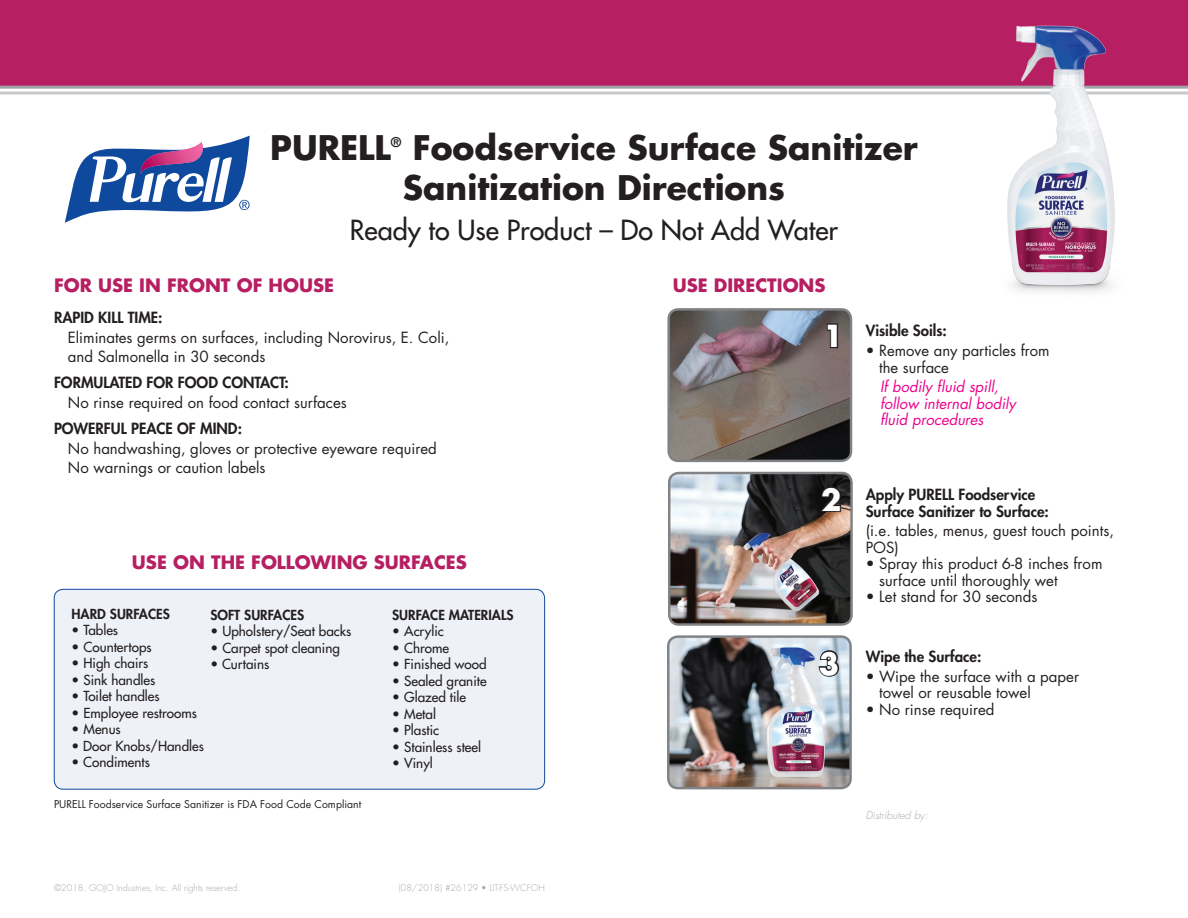
<style>
.page{position:relative;width:1188px;height:918px;background:#fff}
.page>*{position:absolute;margin:0;border:0;box-sizing:border-box;transform-origin:0 0}
.t1{font:700 33px/39.6px "Futura Std";color:#231f20}
.t2{font:700 29.55px "Futura Std";color:#fff}
.t3{font:500 27px "Futura Std";color:#231f20}
.t4{font:700 18px "Futura Std";color:#b61f62}
.t5{font:15px/16.5px "Futura Std";color:#231f20}
.t6{font:800 15px/16.5px "Futura Std";color:#231f20}
.t7{font:italic 15px/16.5px "Futura Std";color:#ed028c}
.t8{font:500 13.5px "Futura Std";color:#231f20}
.t9{font:800 13.5px "Futura Std";color:#231f20}
.t10{font:700 13.05px "Futura Std";color:#231f20}
.t11{font:10.5px "Futura Std";color:#231f20}
.t12{font:italic 300 10.5px "Futura Std";color:#a8a9ad}
.t13{font:300 9px "Futura Std";color:#a8a9ad}
</style>
<div class="page">
<div style="left:0;top:0;width:1188px;height:86px;background:#b61f62"></div>
<hr style="left:0;top:86px;width:1188px;height:3px;background:#a1a3a6">
<hr style="left:0;top:92px;width:1188px;height:2px;background:#c7c8ca">
<img style="left:670px;top:309px;width:181px;height:152px">
<div style="left:667px;top:308px;width:185px;height:154px;border:2px solid #808285;border-radius:10px"></div>
<svg style="left:825px;top:322px;width:14px;height:27px"></svg>
<img style="left:668px;top:638px;width:183px;height:150px">
<div style="left:667px;top:635px;width:185px;height:154px;border:2px solid #808285;border-radius:10px"></div>
<svg style="left:817px;top:649px;width:23px;height:29px"></svg>
<img style="left:986px;top:25px;width:152px;height:267px">
<svg style="left:65px;top:136px;width:185px;height:87px"></svg>
<img style="left:669px;top:473px;width:181px;height:150px">
<div style="left:668px;top:472px;width:185px;height:154px;border:2px solid #808285;border-radius:10px"></div>
<svg style="left:816px;top:485px;width:26px;height:29px"></svg>
<div style="left:54px;top:589px;width:491px;height:200px;background:#eff1f8;border-radius:9px"></div>
<div style="left:54px;top:589px;width:491px;height:200px;border:1px solid #0f499d;border-radius:9px"></div>
<h1 class="t1" style="left:270px;top:127px;width:122px">PURELL</h1>
<p class="t10" style="left:391px;top:133px;width:12px">®</p>
<h1 class="t1" style="left:403px;top:127px;width:516px;text-indent:10px">Foodservice Surface Sanitizer<br>Sanitization Directions</h1>
<h3 class="t3" style="left:350px;top:213px;width:490px">Ready to Use Product – Do Not Add Water</h3>
<p class="t4" style="left:54px;top:274px;width:282px">FOR USE IN FRONT OF HOUSE</p>
<p class="t6" style="left:54px;top:309px;width:110px">RAPID KILL TIME:</p>
<p class="t5" style="left:68px;top:327px;width:383px;line-height:19.5px">Eliminates germs on surfaces, including Norovirus, E. Coli, and Salmonella in 30 seconds</p>
<p class="t6" style="left:54px;top:374px;width:236px">FORMULATED FOR FOOD CONTACT:</p>
<p class="t5" style="left:68px;top:394px;width:280px">No rinse required on food contact surfaces</p>
<p class="t6" style="left:54px;top:420px;width:190px">POWERFUL PEACE OF MIND:</p>
<p class="t5" style="left:68px;top:438px;width:370px;line-height:19.5px">No handwashing, gloves or protective eyeware required<br>No warnings or caution labels</p>
<p class="t4" style="left:673px;top:273px;width:154px">USE DIRECTIONS</p>
<p class="t6" style="left:866px;top:322px;width:83px">Visible Soils:</p>
<p class="t5" style="left:879px;top:342px;width:172px;text-indent:-13px">• Remove any particles from the surface</p>
<p class="t7" style="left:880px;top:379px;width:137px">If bodily fluid spill, follow internal bodily fluid procedures</p>
<h2 class="t2" style="left:823px;top:316px;width:22px">1</h2>
<p class="t4" style="left:132px;top:550px;width:336px">USE ON THE FOLLOWING SURFACES</p>
<p class="t9" style="left:72px;top:605px;width:100px">HARD SURFACES</p>
<p class="t8" style="left:72px;top:622px;width:48px">• Tables</p>
<p class="t8" style="left:72px;top:638px;width:82px">• Countertops</p>
<p class="t8" style="left:72px;top:655px;width:78px">• High chairs</p>
<p class="t8" style="left:72px;top:671px;width:85px">• Sink handles</p>
<p class="t8" style="left:72px;top:688px;width:90px">• Toilet handles</p>
<p class="t8" style="left:72px;top:704px;width:127px">• Employee restrooms</p>
<p class="t8" style="left:72px;top:721px;width:51px">• Menus</p>
<p class="t8" style="left:72px;top:737px;width:134px">• Door Knobs/Handles</p>
<p class="t8" style="left:72px;top:754px;width:80px">• Condiments</p>
<p class="t9" style="left:392px;top:606px;width:123px">SURFACE MATERIALS</p>
<p class="t8" style="left:392px;top:623px;width:53px">• Acrylic</p>
<p class="t8" style="left:392px;top:639px;width:58px">• Chrome</p>
<p class="t8" style="left:392px;top:656px;width:96px">• Finished wood</p>
<p class="t8" style="left:392px;top:672px;width:96px">• Sealed granite</p>
<p class="t8" style="left:392px;top:689px;width:75px">• Glazed tile</p>
<p class="t8" style="left:392px;top:705px;width:45px">• Metal</p>
<p class="t8" style="left:392px;top:722px;width:48px">• Plastic</p>
<p class="t8" style="left:392px;top:738px;width:90px">• Stainless steel</p>
<p class="t8" style="left:392px;top:755px;width:42px">• Vinyl</p>
<p class="t9" style="left:210px;top:606px;width:95px">SOFT SURFACES</p>
<p class="t8" style="left:210px;top:623px;width:143px">• Upholstery/Seat backs</p>
<p class="t8" style="left:210px;top:639px;width:131px">• Carpet spot cleaning</p>
<p class="t8" style="left:210px;top:656px;width:60px">• Curtains</p>
<p class="t11" style="left:54px;top:797px;width:309px">PURELL Foodservice Surface Sanitizer is FDA Food Code Compliant</p>
<p class="t13" style="left:54px;top:882px;width:188px">©2018. GOJO Industries, Inc. All rights reserved.</p>
<p class="t13" style="left:399px;top:882px;width:148px">(08/2018) #26129 • LIT-FS-WCFOH</p>
<h2 class="t2" style="left:821px;top:480px;width:22px">2</h2>
<h2 class="t2" style="left:819px;top:644px;width:22px">3</h2>
<p class="t6" style="left:866px;top:486px;width:185px">Apply PURELL Foodservice<br>Surface Sanitizer to Surface:</p>
<p class="t5" style="left:866px;top:523px;width:250px">(i.e. tables, menus, guest touch points,<br>POS)</p>
<p class="t5" style="left:879px;top:556px;width:225px;text-indent:-14px">• Spray this product 6-8 inches from surface until thoroughly wet</p>
<p class="t5" style="left:866px;top:589px;width:173px">• Let stand for 30 seconds</p>
<p class="t6" style="left:866px;top:648px;width:117px">Wipe the Surface:</p>
<p class="t5" style="left:879px;top:668px;width:201px;text-indent:-14px">• Wipe the surface with a paper towel or reusable towel</p>
<p class="t5" style="left:866px;top:701px;width:130px">• No rinse required</p>
<p class="t12" style="left:866px;top:809px;width:64px">Distributed by:</p>
</div>
